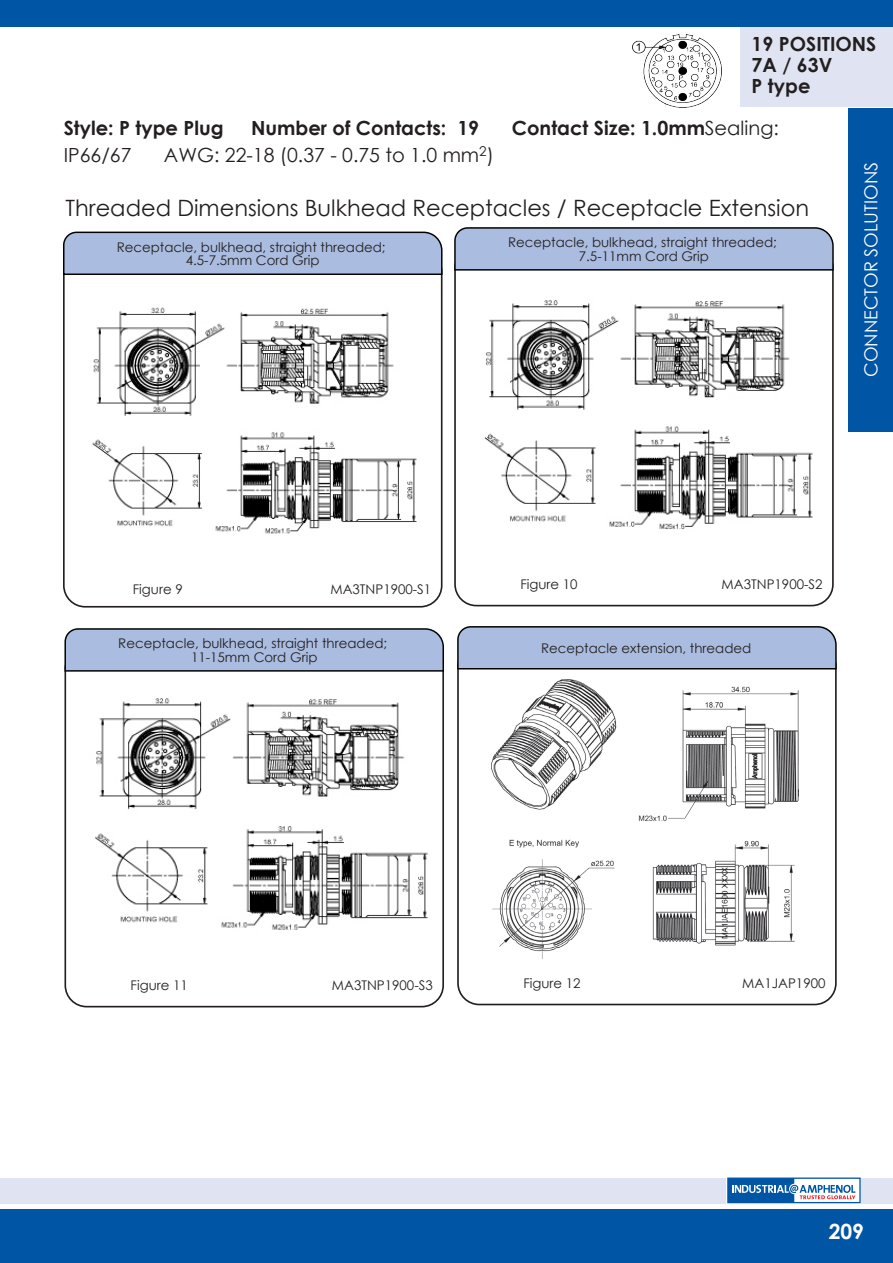
<style>
.page{position:relative;width:893px;height:1263px;background:#fff}
.page>*{position:absolute;margin:0;border:0;box-sizing:border-box;transform-origin:0 0}
.Page_Sub_Header_Conn{font:22.5px "Century Gothic";color:#231f20}
.t1{font:700 21px "Century Gothic";color:#fff}
.GROUP_SHEL_SZ_HEADER{font:700 19.5px "Century Gothic";color:#231f20}
.GROUP_SHEL_SZ_HEADER-2{font:19.5px "Century Gothic";color:#231f20}
.Connector_Position_H{font:700 19.5px/21px "Century Gothic";color:#231f20}
.t2{font:18px "Century Gothic";color:#fff}
.Part_Image_Header_fo{font:13.35px "Century Gothic";color:#231f20}
.s1{font-weight:400}
</style>
<div class="page">
<div style="left:849px;top:108px;width:44px;height:323px;background:#0155a5"></div>
<div style="left:740px;top:26px;width:153px;height:81px;background:#e0e4f2"></div>
<img style="left:633px;top:34px;width:89px;height:73px">
<div style="left:63px;top:250px;width:379px;height:358px;border:2px solid #231f20;border-radius:21px"></div>
<svg style="left:63px;top:231px;width:380px;height:45px;background:#a0b0cf"></svg>
<img style="left:92px;top:307px;width:325px;height:227px">
<div style="left:454px;top:246px;width:380px;height:360px;border:2px solid #231f20;border-radius:21px"></div>
<svg style="left:454px;top:227px;width:380px;height:44px;background:#9fafcf"></svg>
<img style="left:484px;top:300px;width:329px;height:229px">
<div style="left:64px;top:646px;width:380px;height:361px;border:2px solid #231f20;border-radius:21px"></div>
<svg style="left:64px;top:628px;width:380px;height:44px;background:#9fb0cf"></svg>
<img style="left:95px;top:698px;width:333px;height:232px">
<div style="left:457px;top:644px;width:380px;height:361px;border:2px solid #231f20;border-radius:21px"></div>
<svg style="left:457px;top:626px;width:380px;height:44px;background:#9fafcf"></svg>
<img style="left:492px;top:679px;width:307px;height:280px">
<div style="left:0;top:1210px;width:893px;height:53px;background:#0155a5"></div>
<div style="left:0;top:0;width:893px;height:26px;background:#0155a5"></div>
<div style="left:0;top:1178px;width:893px;height:26px;background:#e0e4f2"></div>
<div style="left:727px;top:1177px;width:134px;height:27px;background:#fff"></div>
<div style="left:727px;top:1177px;width:134px;height:26px;border:1px solid #0155a5"></div>
<svg style="left:728px;top:1178px;width:127px;height:24px"></svg>
<p class="Connector_Position_H" style="left:752px;top:33px;width:126px">19 POSITIONS<br>7A / 63V</p>
<p class="Connector_Position_H" style="left:752px;top:75px;width:60px">P type</p>
<p class="GROUP_SHEL_SZ_HEADER" style="left:64px;top:113px;width:161px">Style: P type Plug</p>
<p class="GROUP_SHEL_SZ_HEADER" style="left:251px;top:113px;width:230px">Number of Contacts: 19</p>
<p class="GROUP_SHEL_SZ_HEADER" style="left:512px;top:113px;width:268px">Contact Size: 1.0mm<span class="s1">Sealing:</span></p>
<p class="GROUP_SHEL_SZ_HEADER-2" style="left:64px;top:141px;width:69px">IP66/67</p>
<p class="GROUP_SHEL_SZ_HEADER-2" style="left:164px;top:141px;width:331px">AWG: 22-18 (0.37 - 0.75 to 1.0 mm<sup>2</sup>)</p>
<p class="Page_Sub_Header_Conn" style="left:66px;top:192px;width:745px">Threaded Dimensions Bulkhead Receptacles / Receptacle Extension</p>
<p class="Part_Image_Header_fo" style="left:117px;top:237px;width:270px">Receptacle, bulkhead, straight threaded;</p>
<p class="Part_Image_Header_fo" style="left:186px;top:251px;width:135px">4.5-7.5mm Cord Grip</p>
<p class="Part_Image_Header_fo" style="left:508px;top:233px;width:270px">Receptacle, bulkhead, straight threaded;</p>
<p class="Part_Image_Header_fo" style="left:579px;top:246px;width:132px">7.5-11mm Cord Grip</p>
<h3 class="t2" style="left:858px;top:377px;width:216px;rotate:-90deg">CONNECTOR SOLUTIONS</h3>
<p class="Part_Image_Header_fo" style="left:133px;top:580px;width:51px">Figure 9</p>
<p class="Part_Image_Header_fo" style="left:330px;top:580px;width:102px">MA3TNP1900-S1</p>
<p class="Part_Image_Header_fo" style="left:118px;top:634px;width:270px">Receptacle, bulkhead, straight threaded;</p>
<p class="Part_Image_Header_fo" style="left:191px;top:647px;width:128px">11-15mm Cord Grip</p>
<p class="Part_Image_Header_fo" style="left:520px;top:575px;width:59px">Figure 10</p>
<p class="Part_Image_Header_fo" style="left:722px;top:575px;width:102px">MA3TNP1900-S2</p>
<p class="Part_Image_Header_fo" style="left:541px;top:639px;width:212px">Receptacle extension, threaded</p>
<p class="Part_Image_Header_fo" style="left:131px;top:976px;width:59px">Figure 11</p>
<p class="Part_Image_Header_fo" style="left:332px;top:976px;width:102px">MA3TNP1900-S3</p>
<p class="Part_Image_Header_fo" style="left:523px;top:974px;width:59px">Figure 12</p>
<p class="Part_Image_Header_fo" style="left:742px;top:974px;width:85px">MA1JAP1900</p>
<h2 class="t1" style="left:829px;top:1215px;width:37px">209</h2>
</div>
